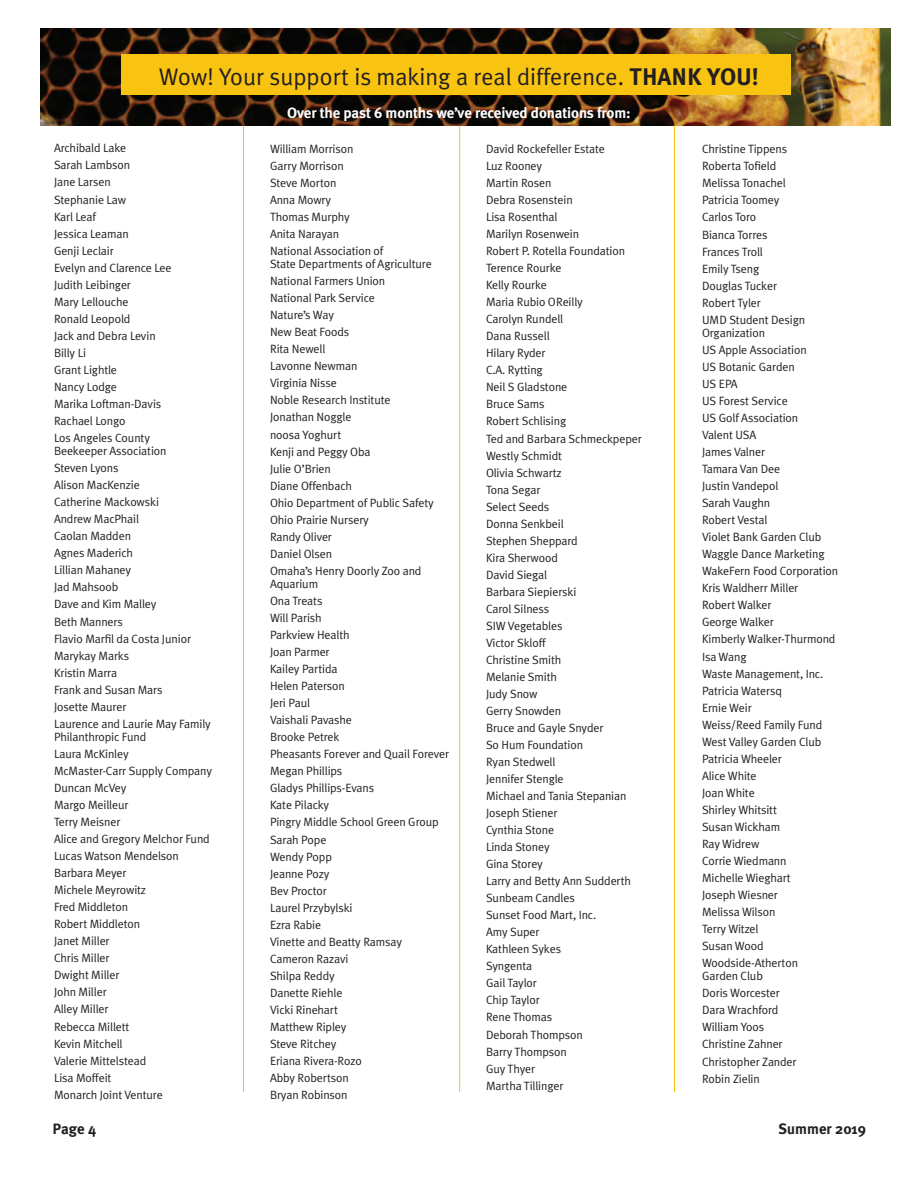
<style>
.page{position:relative;width:918px;height:1188px;background:#fff}
.page>*{position:absolute;margin:0;border:0;box-sizing:border-box;transform-origin:0 0}
.t1{font:24px "Meta Plus Normal";color:#231f20}
.t2{font:700 15px "Meta Plus";letter-spacing:-.01em;color:#fff}
.t3{font:700 15px "Meta Plus";color:#231f20}
.t4{font:12px/17.1px "Meta Plus Normal";letter-spacing:-.01em;color:#231f20}
.s1{font-family:"Meta Plus";font-weight:700}
</style>
<div class="page">
<hr style="left:243px;top:124px;width:1px;height:968px;background:#f9c411">
<hr style="left:459px;top:124px;width:1px;height:968px;background:#f9c411">
<hr style="left:674px;top:124px;width:1px;height:968px;background:#f9c411">
<img style="left:40px;top:28px;width:851px;height:97px">
<div style="left:122px;top:54px;width:669px;height:41px;background:#f9c411"></div>
<h1 class="t1" style="left:159px;top:63px;width:602px">Wow! Your support is making a real difference. <span class="s1">THANK YOU!</span></h1>
<p class="t2" style="left:287px;top:104px;width:345px">Over the past 6 months we’ve received donations from:</p>
<p class="t4" style="left:54px;top:140px;width:119px">Archibald Lake<br>Sarah Lambson<br>Jane Larsen<br>Stephanie Law<br>Karl Leaf<br>Jessica Leaman<br>Genji Leclair<br>Evelyn and Clarence Lee<br>Judith Leibinger<br>Mary Lellouche<br>Ronald Leopold<br>Jack and Debra Levin<br>Billy Li<br>Grant Lightle<br>Nancy Lodge<br>Marika Loftman-Davis<br>Rachael Longo<br>Los Angeles County</p>
<p class="t4" style="left:54px;top:442px;width:158px">Beekeeper Association<br>Steven Lyons<br>Alison MacKenzie<br>Catherine Mackowski<br>Andrew MacPhail<br>Caolan Madden<br>Agnes Maderich<br>Lillian Mahaney<br>Jad Mahsoob<br>Dave and Kim Malley<br>Beth Manners<br>Flavio Marfil da Costa Junior<br>Marykay Marks<br>Kristin Marra<br>Frank and Susan Mars<br>Josette Maurer<br>Laurence and Laurie May Family</p>
<p class="t4" style="left:54px;top:728px;width:160px">Philanthropic Fund<br>Laura McKinley<br>McMaster-Carr Supply Company<br>Duncan McVey<br>Margo Meilleur<br>Terry Meisner<br>Alice and Gregory Melchor Fund<br>Lucas Watson Mendelson<br>Barbara Meyer<br>Michele Meyrowitz<br>Fred Middleton<br>Robert Middleton<br>Janet Miller<br>Chris Miller<br>Dwight Miller<br>John Miller<br>Alley Miller<br>Rebecca Millett<br>Kevin Mitchell<br>Valerie Mittelstead<br>Lisa Moffeit<br>Monarch Joint Venture</p>
<p class="t4" style="left:270px;top:140px;width:115px">William Morrison<br>Garry Morrison<br>Steve Morton<br>Anna Mowry<br>Thomas Murphy<br>Anita Narayan<br>National Association of</p>
<p class="t4" style="left:270px;top:255px;width:165px">State Departments of Agriculture<br>National Farmers Union<br>National Park Service<br>Nature’s Way<br>New Beat Foods<br>Rita Newell<br>Lavonne Newman<br>Virginia Nisse<br>Noble Research Institute<br>Jonathan Noggle<br>noosa Yoghurt<br>Kenji and Peggy Oba<br>Julie O’Brien<br>Diane Offenbach<br>Ohio Department of Public Safety<br>Ohio Prairie Nursery<br>Randy Oliver<br>Daniel Olsen<br>Omaha’s Henry Doorly Zoo and</p>
<p class="t4" style="left:270px;top:575px;width:181px">Aquarium<br>Ona Treats<br>Will Parish<br>Parkview Health<br>Joan Parmer<br>Kailey Partida<br>Helen Paterson<br>Jeri Paul<br>Vaishali Pavashe<br>Brooke Petrek<br>Pheasants Forever and Quail Forever<br>Megan Phillips<br>Gladys Phillips-Evans<br>Kate Pilacky<br>Pingry Middle School Green Group<br>Sarah Pope<br>Wendy Popp<br>Jeanne Pozy<br>Bev Proctor<br>Laurel Przybylski<br>Ezra Rabie<br>Vinette and Beatty Ramsay<br>Cameron Razavi<br>Shilpa Reddy<br>Danette Riehle<br>Vicki Rinehart<br>Matthew Ripley<br>Steve Ritchey<br>Eriana Rivera-Rozo<br>Abby Robertson<br>Bryan Robinson</p>
<p class="t4" style="left:486px;top:140px;width:157px">David Rockefeller Estate<br>Luz Rooney<br>Martin Rosen<br>Debra Rosenstein<br>Lisa Rosenthal<br>Marilyn Rosenwein<br>Robert P. Rotella Foundation<br>Terence Rourke<br>Kelly Rourke<br>Maria Rubio OReilly<br>Carolyn Rundell<br>Dana Russell<br>Hilary Ryder<br>C.A. Rytting<br>Neil S Gladstone<br>Bruce Sams<br>Robert Schlising<br>Ted and Barbara Schmeckpeper<br>Westly Schmidt<br>Olivia Schwartz<br>Tona Segar<br>Select Seeds<br>Donna Senkbeil<br>Stephen Sheppard<br>Kira Sherwood<br>David Siegal<br>Barbara Siepierski<br>Carol Silness<br>SIW Vegetables<br>Victor Skloff<br>Christine Smith<br>Melanie Smith<br>Judy Snow<br>Gerry Snowden<br>Bruce and Gayle Snyder<br>So Hum Foundation<br>Ryan Stedwell<br>Jennifer Stengle<br>Michael and Tania Stepanian<br>Joseph Stiener<br>Cynthia Stone<br>Linda Stoney<br>Gina Storey<br>Larry and Betty Ann Sudderth<br>Sunbeam Candles<br>Sunset Food Mart, Inc.<br>Amy Super<br>Kathleen Sykes<br>Syngenta<br>Gail Taylor<br>Chip Taylor<br>Rene Thomas<br>Deborah Thompson<br>Barry Thompson<br>Guy Thyer<br>Martha Tillinger</p>
<p class="t4" style="left:702px;top:141px;width:105px">Christine Tippens<br>Roberta Tofield<br>Melissa Tonachel<br>Patricia Toomey<br>Carlos Toro<br>Bianca Torres<br>Frances Troll<br>Emily Tseng<br>Douglas Tucker<br>Robert Tyler<br>UMD Student Design</p>
<p class="t4" style="left:702px;top:324px;width:138px">Organization<br>US Apple Association<br>US Botanic Garden<br>US EPA<br>US Forest Service<br>US Golf Association<br>Valent USA<br>James Valner<br>Tamara Van Dee<br>Justin Vandepol<br>Sarah Vaughn<br>Robert Vestal<br>Violet Bank Garden Club<br>Waggle Dance Marketing<br>WakeFern Food Corporation<br>Kris Waldherr Miller<br>Robert Walker<br>George Walker<br>Kimberly Walker-Thurmond<br>Isa Wang<br>Waste Management, Inc.<br>Patricia Watersq<br>Ernie Weir<br>Weiss/Reed Family Fund<br>West Valley Garden Club<br>Patricia Wheeler<br>Alice White<br>Joan White<br>Shirley Whitsitt<br>Susan Wickham<br>Ray Widrew<br>Corrie Wiedmann<br>Michelle Wieghart<br>Joseph Wiesner<br>Melissa Wilson<br>Terry Witzel<br>Susan Wood<br>Woodside-Atherton</p>
<p class="t4" style="left:702px;top:968px;width:96px">Garden Club<br>Doris Worcester<br>Dara Wrachford<br>William Yoos<br>Christine Zahner<br>Christopher Zander<br>Robin Zielin</p>
<p class="t3" style="left:53px;top:1120px;width:45px">Page 4</p>
<p class="t3" style="left:778px;top:1120px;width:89px">Summer 2019</p>
</div>
